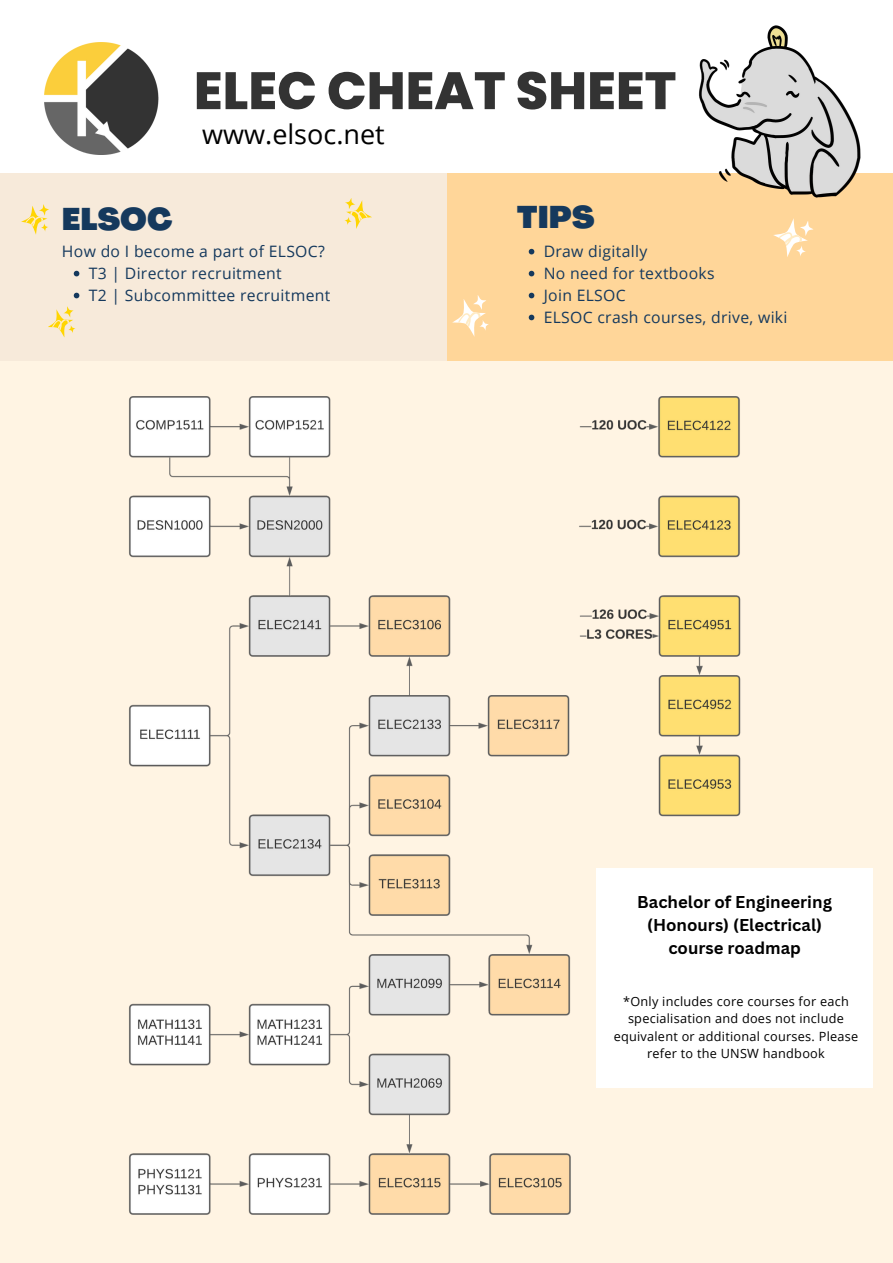
<style>
.page{position:relative;width:893px;height:1263px;background:#fff}
.page>*{position:absolute;margin:0;border:0;box-sizing:border-box;transform-origin:0 0}
.t1{font:800 52.43px "Poppins";color:#333}
.t2{font:900 30.75px "Agrandir";color:#15395d}
.t3{font:27px "Open Sans";color:#000}
.t4{font:700 16.65px/23.1px "Canva Sans";color:#000;text-align:center}
.t5{font:15.75px/21.9px "Open Sans";letter-spacing:.02em;color:#15395d}
.t6{font:12.67px/17.5px "Open Sans";letter-spacing:.02em;color:#000;text-align:center}
</style>
<div class="page">
<div style="left:0;top:361px;width:893px;height:902px;background:#fff4e3"></div>
<div style="left:0;top:174px;width:446px;height:187px;background:#f7eada"></div>
<div style="left:446px;top:174px;width:447px;height:187px;background:#ffd699"></div>
<svg style="left:773px;top:218px;width:40px;height:39px"></svg>
<svg style="left:446px;top:293px;width:43px;height:49px"></svg>
<svg style="left:48px;top:306px;width:28px;height:32px"></svg>
<svg style="left:344px;top:198px;width:28px;height:31px"></svg>
<svg style="left:21px;top:204px;width:28px;height:31px"></svg>
<img style="left:45px;top:42px;width:114px;height:113px">
<img style="left:669px;top:25px;width:215px;height:173px">
<div style="left:596px;top:867px;width:277px;height:220px;background:#fff"></div>
<img style="left:129px;top:396px;width:629px;height:819px">
<svg style="left:529px;top:249px;width:5px;height:5px"></svg>
<svg style="left:529px;top:271px;width:5px;height:5px"></svg>
<svg style="left:529px;top:293px;width:5px;height:5px"></svg>
<svg style="left:529px;top:315px;width:5px;height:5px"></svg>
<svg style="left:74px;top:271px;width:5px;height:5px"></svg>
<svg style="left:74px;top:293px;width:5px;height:5px"></svg>
<h1 class="t1" style="left:194px;top:54px;width:484px">ELEC CHEAT SHEET</h1>
<h3 class="t3" style="left:202px;top:116px;width:184px">www.elsoc.net</h3>
<h2 class="t2" style="left:62px;top:206px;width:112px">ELSOC</h2>
<p class="t5" style="left:89px;top:262px;width:243px">T3 | Director recruitment<br>T2 | Subcommittee recruitment</p>
<p class="t5" style="left:62px;top:240px;width:264px">How do I become a part of ELSOC?</p>
<h2 class="t2" style="left:517px;top:205px;width:79px">TIPS</h2>
<p class="t5" style="left:544px;top:240px;width:245px">Draw digitally<br>No need for textbooks<br>Join ELSOC<br>ELSOC crash courses, drive, wiki</p>
<p class="t4" style="left:637px;top:890px;width:196px">Bachelor of Engineering (Honours) (Electrical) course roadmap</p>
<p class="t6" style="left:613px;top:992px;width:246px">*Only includes core courses for each specialisation and does not include equivalent or additional courses. Please refer to the UNSW handbook</p>
</div>
